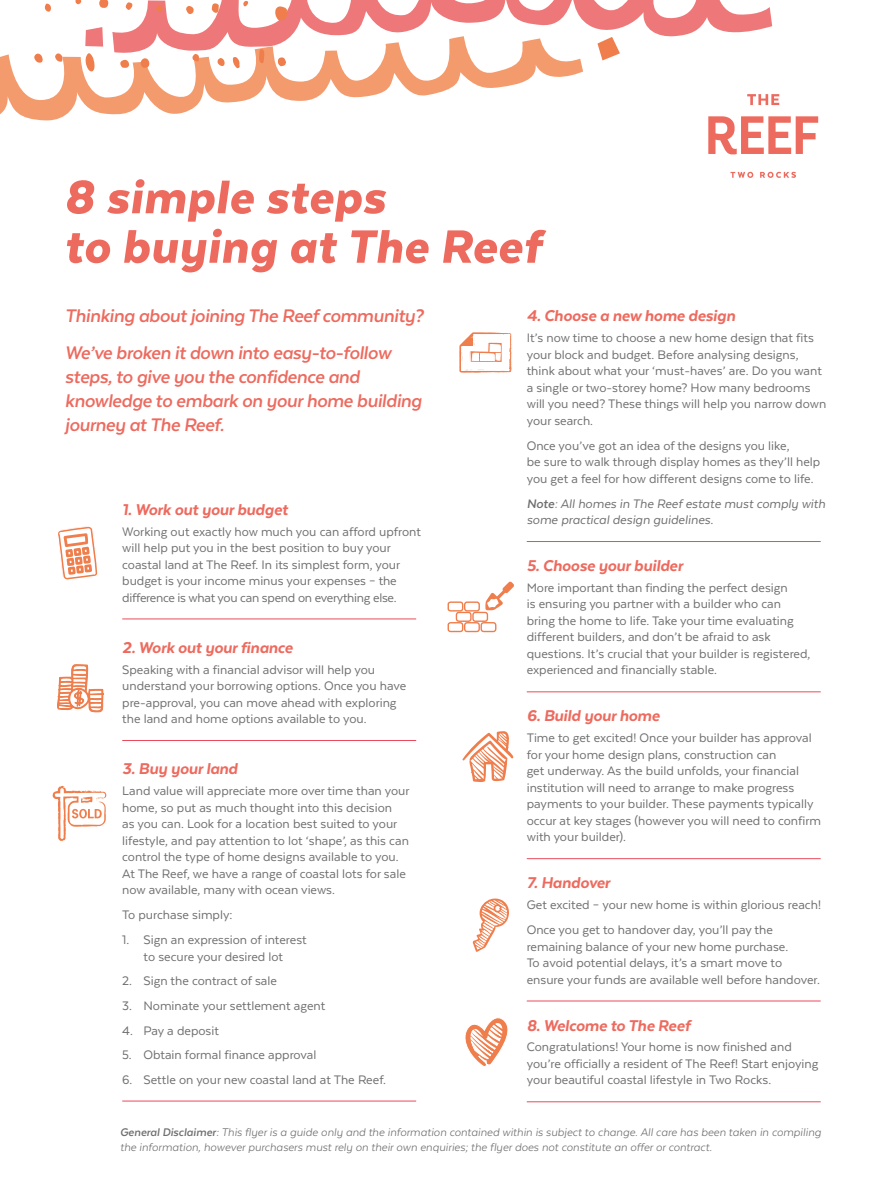
<style>
.page{position:relative;width:893px;height:1191px;background:#fff}
.page>*{position:absolute;margin:0;border:0;box-sizing:border-box;transform-origin:0 0}
.t1{font:italic 900 53.85px/49.5px "Texta";letter-spacing:.01em;color:#ed6a5e}
.t2{font:italic 700 21px/24px "Texta";letter-spacing:-.02em;color:#ed6a5e}
.t3{font:italic 800 18px "Texta";letter-spacing:-.01em;color:#ed6a5e}
.t4{font:14.25px/16.5px "Texta";color:#706f6f}
.t5{font:italic 14.25px/16.5px "Texta";color:#706f6f}
.t6{font:italic 12.75px/15px "Texta";color:#706f6f}
.s1{font-weight:700}
</style>
<div class="page">
<svg style="left:0;top:54px;width:582px;height:67px"></svg>
<svg style="left:34px;top:53px;width:9px;height:10px"></svg>
<svg style="left:55px;top:53px;width:8px;height:9px"></svg>
<svg style="left:44px;top:4px;width:7px;height:8px"></svg>
<svg style="left:75px;top:0;width:697px;height:72px"></svg>
<hr style="left:122px;top:618px;width:294px;height:1px;background:#e94b5b">
<hr style="left:122px;top:740px;width:294px;height:1px;background:#e94b5b">
<hr style="left:122px;top:1100px;width:294px;height:1px;background:#e94b5b">
<hr style="left:527px;top:541px;width:294px;height:1px;background:#e94b5b">
<hr style="left:527px;top:691px;width:294px;height:1px;background:#e94b5b">
<hr style="left:527px;top:858px;width:294px;height:1px;background:#e94b5b">
<hr style="left:527px;top:1000px;width:294px;height:1px;background:#e94b5b">
<hr style="left:527px;top:1101px;width:294px;height:1px;background:#e94b5b">
<svg style="left:57px;top:664px;width:47px;height:49px"></svg>
<svg style="left:472px;top:898px;width:37px;height:54px"></svg>
<svg style="left:447px;top:581px;width:67px;height:52px"></svg>
<svg style="left:58px;top:526px;width:40px;height:54px"></svg>
<svg style="left:462px;top:731px;width:52px;height:51px"></svg>
<svg style="left:747px;top:94px;width:32px;height:11px"></svg>
<svg style="left:730px;top:172px;width:23px;height:6px"></svg>
<svg style="left:760px;top:172px;width:36px;height:6px"></svg>
<svg style="left:708px;top:116px;width:110px;height:39px"></svg>
<svg style="left:465px;top:1017px;width:43px;height:49px"></svg>
<svg style="left:53px;top:786px;width:53px;height:55px"></svg>
<svg style="left:459px;top:332px;width:53px;height:41px"></svg>
<h1 class="t1" style="left:64px;top:171px;width:479px">8 simple steps<br>to buying at The Reef</h1>
<h2 class="t2" style="left:65px;top:297px;width:360px;line-height:36.8px">Thinking about joining The Reef community?<br>We’ve broken it down into easy-to-follow</h2>
<h2 class="t2" style="left:65px;top:364px;width:358px">steps, to give you the confidence and knowledge to embark on your home building journey at The Reef.</h2>
<p class="t3" style="left:527px;top:306px;width:210px">4. Choose a new home design</p>
<p class="t4" style="left:527px;top:329px;width:301px">It’s now time to choose a new home design that fits your block and budget. Before analysing designs, think about what your ‘must-haves’ are. Do you want a single or two-storey home? How many bedrooms will you need? These things will help you narrow down your search.</p>
<p class="t4" style="left:527px;top:437px;width:295px">Once you’ve got an idea of the designs you like,<br>be sure to walk through display homes as they’ll help you get a feel for how different designs come to life.</p>
<p class="t5" style="left:527px;top:495px;width:300px"><span class="s1">Note:</span> All homes in The Reef estate must comply with some practical design guidelines.</p>
<p class="t3" style="left:527px;top:556px;width:158px">5. Choose your builder</p>
<p class="t4" style="left:527px;top:579px;width:285px">More important than finding the perfect design<br>is ensuring you partner with a builder who can bring the home to life. Take your time evaluating different builders, and don’t be afraid to ask questions. It’s crucial that your builder is registered, experienced and financially stable.</p>
<p class="t3" style="left:527px;top:706px;width:135px">6. Build your home</p>
<p class="t4" style="left:527px;top:729px;width:296px">Time to get excited! Once your builder has approval for your home design plans, construction can<br>get underway. As the build unfolds, your financial institution will need to arrange to make progress payments to your builder. These payments typically occur at key stages (however you will need to confirm with your builder).</p>
<p class="t3" style="left:527px;top:873px;width:85px">7. Handover</p>
<p class="t4" style="left:527px;top:892px;width:296px;line-height:25px">Get excited – your new home is within glorious reach!<br>Once you get to handover day, you’ll pay the</p>
<p class="t4" style="left:527px;top:938px;width:295px">remaining balance of your new home purchase.<br>To avoid potential delays, it’s a smart move to ensure your funds are available well before handover.</p>
<p class="t3" style="left:527px;top:1016px;width:165px">8. Welcome to The Reef</p>
<p class="t4" style="left:527px;top:1038px;width:293px">Congratulations! Your home is now finished and you’re officially a resident of The Reef! Start enjoying your beautiful coastal lifestyle in Two Rocks.</p>
<p class="t3" style="left:122px;top:500px;width:167px">1. Work out your budget</p>
<p class="t4" style="left:122px;top:523px;width:300px">Working out exactly how much you can afford upfront will help put you in the best position to buy your coastal land at The Reef. In its simplest form, your budget is your income minus your expenses – the difference is what you can spend on everything else.</p>
<p class="t3" style="left:122px;top:638px;width:172px">2. Work out your finance</p>
<p class="t4" style="left:122px;top:661px;width:286px">Speaking with a financial advisor will help you understand your borrowing options. Once you have pre-approval, you can move ahead with exploring the land and home options available to you.</p>
<p class="t3" style="left:122px;top:759px;width:117px">3. Buy your land</p>
<p class="t4" style="left:122px;top:782px;width:289px">Land value will appreciate more over time than your home, so put as much thought into this decision<br>as you can. Look for a location best suited to your lifestyle, and pay attention to lot ‘shape’, as this can control the type of home designs available to you.<br>At The Reef, we have a range of coastal lots for sale now available, many with ocean views.</p>
<p class="t4" style="left:122px;top:906px;width:112px">To purchase simply:</p>
<p class="t4" style="left:122px;top:931px;width:186px;text-align:center">1. Sign an expression of interest to secure your desired lot</p>
<p class="t4" style="left:122px;top:972px;width:156px">2. Sign the contract of sale</p>
<p class="t4" style="left:122px;top:997px;width:205px">3. Nominate your settlement agent</p>
<p class="t4" style="left:122px;top:1021px;width:98px">4. Pay a deposit</p>
<p class="t4" style="left:122px;top:1046px;width:196px">5. Obtain formal finance approval</p>
<p class="t4" style="left:122px;top:1071px;width:265px">6. Settle on your new coastal land at The Reef.</p>
<p class="t6" style="left:120px;top:1124px;width:702px"><span class="s1">General Disclaimer:</span> This flyer is a guide only and the information contained within is subject to change. All care has been taken in compiling the information, however purchasers must rely on their own enquiries; the flyer does not constitute an offer or contract.</p>
</div>
